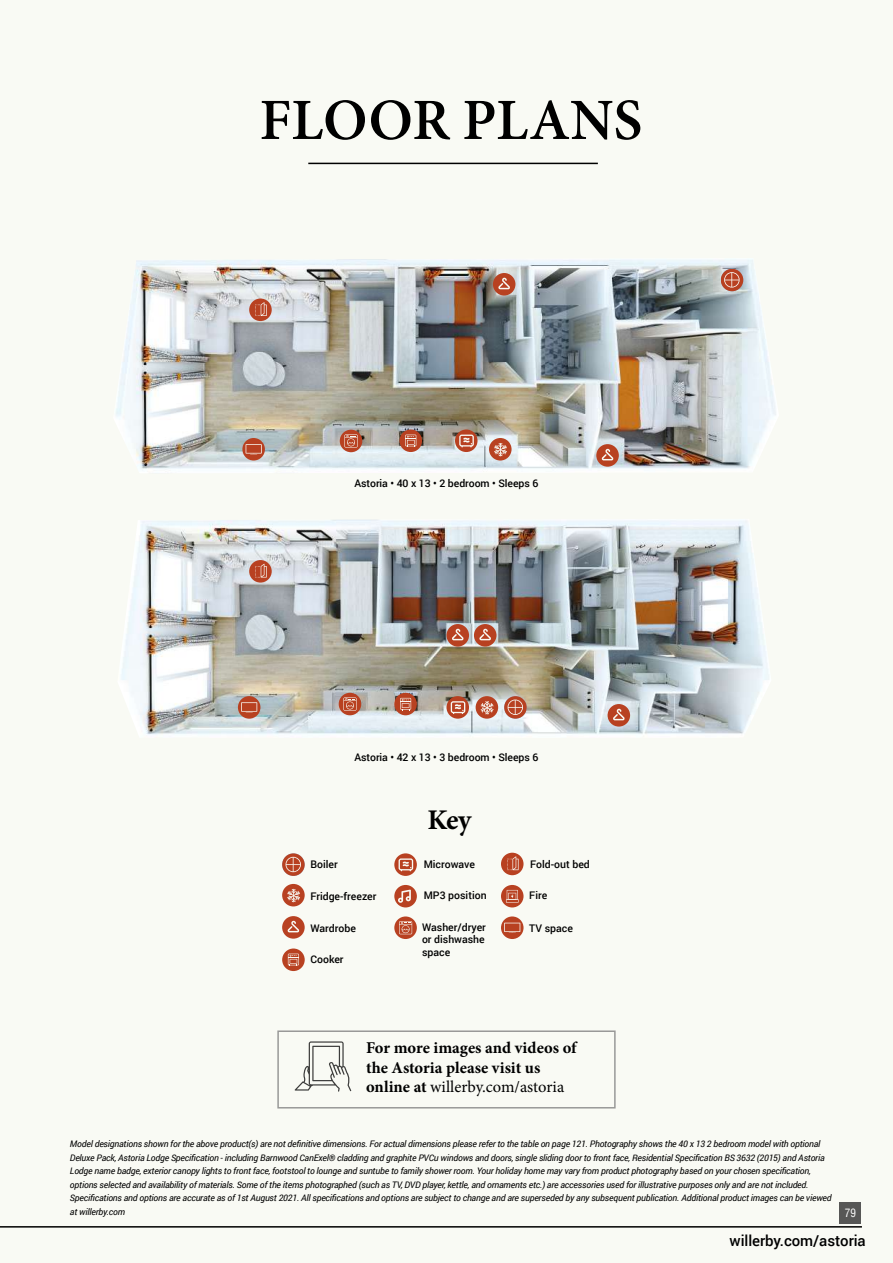
<style>
.page{position:relative;width:893px;height:1263px;background:#f9faf4}
.page>*{position:absolute;margin:0;border:0;box-sizing:border-box;transform-origin:0 0}
.t1{font:600 58.5px "Minion Pro";color:#000}
.t2{font:700 28.5px "Minion Pro";color:#000}
.t3{font:700 16.5px/19.5px "Minion Pro";color:#000}
.t4{font:500 15px "Roboto";letter-spacing:-.005em;color:#000}
.t5{font:condensed 11.25px "Swiss 721 BT";color:#fff}
.t6{font:500 10.5px/12.6px "Roboto";color:#000}
.t7{font:900 10.5px "Roboto";color:#fff}
.t8{font:italic 9px/13.5px "Roboto";letter-spacing:-.02em;color:#000}
.s1{font-weight:400}
</style>
<div class="page">
<img style="left:115px;top:259px;width:663px;height:214px">
<img style="left:118px;top:519px;width:653px;height:218px">
<hr style="left:0;top:1226px;width:862px;height:1px;background:#000">
<hr style="left:308px;top:163px;width:290px;height:1px;background:#000">
<svg style="left:394px;top:853px;width:23px;height:23px"></svg>
<svg style="left:399px;top:858px;width:14px;height:13px"></svg>
<svg style="left:446px;top:696px;width:23px;height:23px"></svg>
<svg style="left:451px;top:701px;width:14px;height:13px"></svg>
<svg style="left:455px;top:429px;width:22px;height:23px"></svg>
<svg style="left:459px;top:435px;width:15px;height:12px"></svg>
<div style="left:501px;top:853px;width:22px;height:22px;background:#b84121;border-radius:50%"></div>
<svg style="left:507px;top:856px;width:12px;height:14px"></svg>
<div style="left:249px;top:298px;width:23px;height:23px;background:#b84121;border-radius:50%"></div>
<svg style="left:255px;top:302px;width:12px;height:14px"></svg>
<svg style="left:249px;top:560px;width:23px;height:23px"></svg>
<svg style="left:255px;top:564px;width:12px;height:13px"></svg>
<div style="left:282px;top:884px;width:23px;height:22px;background:#b84121;border-radius:50%"></div>
<svg style="left:287px;top:889px;width:13px;height:13px"></svg>
<div style="left:476px;top:696px;width:22px;height:23px;background:#b84121;border-radius:50%"></div>
<svg style="left:480px;top:701px;width:14px;height:14px"></svg>
<div style="left:489px;top:438px;width:23px;height:22px;background:#b84121;border-radius:50%"></div>
<svg style="left:494px;top:443px;width:13px;height:13px"></svg>
<svg style="left:282px;top:916px;width:23px;height:23px"></svg>
<svg style="left:287px;top:921px;width:12px;height:11px"></svg>
<div style="left:608px;top:704px;width:22px;height:22px;background:#b84121;border-radius:50%"></div>
<svg style="left:613px;top:709px;width:12px;height:11px"></svg>
<svg style="left:596px;top:444px;width:23px;height:23px"></svg>
<svg style="left:602px;top:449px;width:11px;height:11px"></svg>
<div style="left:493px;top:273px;width:22px;height:23px;background:#b84121;border-radius:50%"></div>
<svg style="left:498px;top:278px;width:12px;height:11px"></svg>
<div style="left:474px;top:624px;width:22px;height:23px;background:#b84121;border-radius:50%"></div>
<svg style="left:479px;top:629px;width:12px;height:11px"></svg>
<svg style="left:446px;top:624px;width:23px;height:23px"></svg>
<svg style="left:452px;top:629px;width:12px;height:11px"></svg>
<svg style="left:394px;top:916px;width:23px;height:23px"></svg>
<svg style="left:399px;top:921px;width:13px;height:13px"></svg>
<div style="left:339px;top:693px;width:22px;height:22px;background:#b84121;border-radius:50%"></div>
<svg style="left:343px;top:697px;width:14px;height:14px"></svg>
<div style="left:340px;top:430px;width:22px;height:22px;background:#b84121;border-radius:50%"></div>
<svg style="left:344px;top:434px;width:14px;height:13px"></svg>
<svg style="left:282px;top:948px;width:23px;height:23px"></svg>
<svg style="left:288px;top:954px;width:11px;height:12px"></svg>
<svg style="left:399px;top:429px;width:23px;height:23px"></svg>
<svg style="left:405px;top:435px;width:11px;height:12px"></svg>
<svg style="left:394px;top:693px;width:23px;height:22px"></svg>
<svg style="left:400px;top:698px;width:11px;height:12px"></svg>
<div style="left:394px;top:885px;width:23px;height:22px;background:#b84121;border-radius:50%"></div>
<svg style="left:398px;top:889px;width:13px;height:14px"></svg>
<svg style="left:501px;top:916px;width:22px;height:23px"></svg>
<svg style="left:504px;top:923px;width:16px;height:10px"></svg>
<div style="left:238px;top:696px;width:22px;height:23px;background:#b84121;border-radius:50%"></div>
<svg style="left:241px;top:702px;width:16px;height:11px"></svg>
<div style="left:242px;top:438px;width:23px;height:22px;background:#b84121;border-radius:50%"></div>
<svg style="left:246px;top:444px;width:16px;height:11px"></svg>
<div style="left:501px;top:885px;width:22px;height:22px;background:#b84121;border-radius:50%"></div>
<svg style="left:506px;top:890px;width:13px;height:12px"></svg>
<svg style="left:282px;top:853px;width:23px;height:23px"></svg>
<svg style="left:286px;top:857px;width:15px;height:15px"></svg>
<svg style="left:504px;top:696px;width:23px;height:23px"></svg>
<svg style="left:508px;top:699px;width:15px;height:16px"></svg>
<div style="left:721px;top:269px;width:22px;height:22px;background:#b84121;border-radius:11px"></div>
<svg style="left:724px;top:272px;width:16px;height:16px"></svg>
<svg style="left:295px;top:1041px;width:56px;height:50px"></svg>
<div style="left:277px;top:1030px;width:339px;height:78px;border:2px solid #878787"></div>
<div style="left:840px;top:1202px;width:21px;height:22px;background:#575756"></div>
<h1 class="t1" style="left:259px;top:80px;width:384px">FLOOR PLANS</h1>
<p class="t6" style="left:354px;top:477px;width:186px">Astoria • 40 x 13 • 2 bedroom • Sleeps 6</p>
<p class="t6" style="left:354px;top:750px;width:186px">Astoria • 42 x 13 • 3 bedroom • Sleeps 6</p>
<p class="t6" style="left:310px;top:858px;width:29px">Boiler</p>
<p class="t6" style="left:310px;top:890px;width:68px">Fridge-freezer</p>
<p class="t6" style="left:310px;top:922px;width:47px">Wardrobe</p>
<p class="t6" style="left:310px;top:953px;width:35px">Cooker</p>
<h2 class="t2" style="left:428px;top:800px;width:45px">Key</h2>
<p class="t6" style="left:530px;top:857px;width:61px">Fold-out bed</p>
<p class="t6" style="left:529px;top:888px;width:19px">Fire</p>
<p class="t6" style="left:424px;top:858px;width:53px">Microwave</p>
<p class="t6" style="left:424px;top:888px;width:64px">MP3 position</p>
<p class="t6" style="left:422px;top:920px;width:65px">Washer/dryer</p>
<p class="t6" style="left:529px;top:921px;width:45px">TV space</p>
<p class="t6" style="left:422px;top:933px;width:64px">or dishwashe space</p>
<h3 class="t3" style="left:366px;top:1038px;width:212px">For more images and videos of the Astoria please visit us online at <span class="s1">willerby.com/astoria</span></h3>
<p class="t8" style="left:70px;top:1137px;width:763px">Model designations shown for the above product(s) are not definitive dimensions. For actual dimensions please refer to the table on page 121. Photography shows the 40 x 13 2 bedroom model with optional Deluxe Pack, Astoria Lodge Specification - including Barnwood CanExel® cladding and graphite PVCu windows and doors, single sliding door to front face, Residential Specification BS 3632 (2015) and Astoria Lodge name badge, exterior canopy lights to front face, footstool to lounge and suntube to family shower room. Your holiday home may vary from product photography based on your chosen specification, options selected and availability of materials. Some of the items photographed (such as TV, DVD player, kettle, and ornaments etc.) are accessories used for illustrative purposes only and are not included.<br>Specifications and options are accurate as of 1st August 2021. All specifications and options are subject to change and are superseded by any subsequent publication. Additional product images can be viewed at willerby.com</p>
<p class="t5" style="left:845px;top:1206px;width:13px">79</p>
<p class="t7" style="left:844px;top:1206px;width:14px">89</p>
<h3 class="t4" style="left:730px;top:1230px;width:138px">willerby.com/astoria</h3>
</div>
